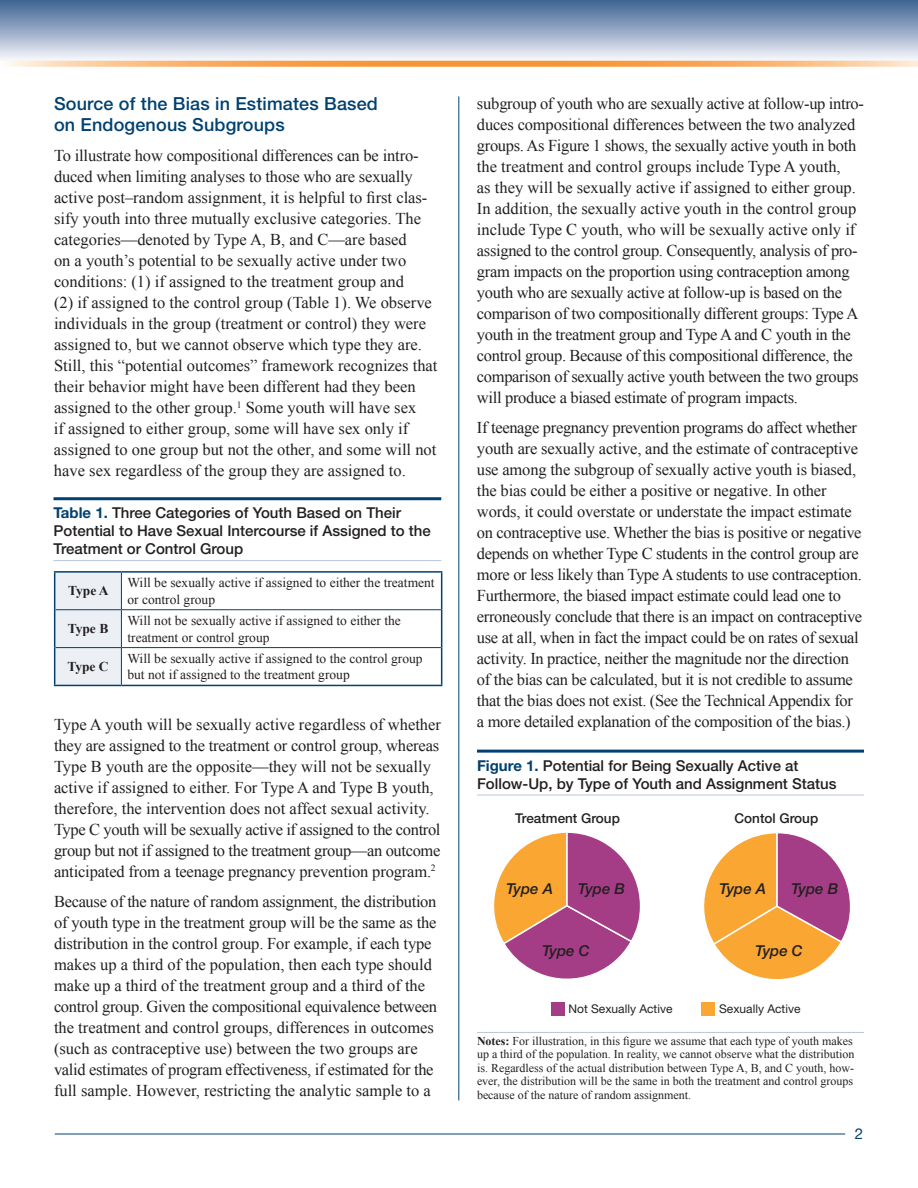
<style>
.page{position:relative;width:918px;height:1188px;background:#fff}
.page>*{position:absolute;margin:0;border:0;box-sizing:border-box;transform-origin:0 0}
.B_Head{font:500 18px/21px "Helvetica Neue LT Std";letter-spacing:.01em;color:#004171}
.Body_text{font:16.5px/21px "Times New Roman";letter-spacing:-.01em;color:#231f20}
.t1{font:500 15px/18px "Helvetica Neue LT Std";color:#231f20}
.t2{font:italic 500 15px "Helvetica Neue LT Std";color:#231f20}
.t3{font:15px "Helvetica Neue LT Std";color:#004171}
.Table_txt_1st_col{font:13.5px/16.5px "Times New Roman";color:#231f20}
.t4{font:500 13.5px "Helvetica Neue LT Std";color:#231f20}
.Table_txt_1st_col-2{font:700 13.5px "Times New Roman";color:#231f20}
.Source{font:12px/13.5px "Times New Roman";color:#231f20}
.t5{font:12px "Helvetica Neue LT Std";color:#231f20}
.s1{font-weight:700;color:#004171}
.s2{font-weight:700}
</style>
<div class="page">
<hr style="left:55px;top:1134px;width:790px;height:1px;background:#004171">
<div style="left:0;top:0;width:918px;height:63px;background:linear-gradient(to bottom,#3d6394,#fcf8fa)"></div>
<svg style="left:0;top:61px;width:918px;height:6px;background:#f9b26d"></svg>
<hr style="left:459px;top:96px;width:1px;height:1004px;background:#004171">
<div style="left:55px;top:573px;width:66px;height:112px;background:#ecf0f5"></div>
<hr style="left:54px;top:571px;width:67px;height:2px;background:#004171">
<hr style="left:54px;top:573px;width:1px;height:37px;background:#004171">
<hr style="left:121px;top:571px;width:321px;height:2px;background:#004171">
<hr style="left:441px;top:573px;width:1px;height:37px;background:#004171">
<hr style="left:54px;top:610px;width:1px;height:38px;background:#004171">
<hr style="left:441px;top:610px;width:1px;height:38px;background:#004171">
<hr style="left:54px;top:648px;width:1px;height:37px;background:#004171">
<hr style="left:441px;top:648px;width:1px;height:37px;background:#004171">
<hr style="left:54px;top:685px;width:67px;height:1px;background:#004171">
<hr style="left:121px;top:685px;width:321px;height:1px;background:#004171">
<hr style="left:121px;top:573px;width:1px;height:36px;background:#004171">
<hr style="left:55px;top:609px;width:66px;height:1px;background:#004171">
<hr style="left:121px;top:609px;width:320px;height:1px;background:#004171">
<hr style="left:121px;top:610px;width:1px;height:37px;background:#004171">
<hr style="left:55px;top:647px;width:66px;height:1px;background:#004171">
<hr style="left:121px;top:647px;width:320px;height:1px;background:#004171">
<hr style="left:121px;top:648px;width:1px;height:37px;background:#004171">
<hr style="left:477px;top:750px;width:387px;height:3px;background:#004171">
<hr style="left:477px;top:795px;width:387px;height:1px;background:#bac4d9">
<hr style="left:477px;top:1032px;width:387px;height:1px;background:#bac4d9">
<hr style="left:53px;top:497px;width:388px;height:3px;background:#004171">
<hr style="left:53px;top:560px;width:388px;height:1px;background:#bac4d9">
<div style="left:701px;top:1002px;width:13px;height:13px;background:#faa633"></div>
<svg style="left:494px;top:832px;width:146px;height:147px"></svg>
<svg style="left:704px;top:833px;width:146px;height:146px"></svg>
<div style="left:552px;top:1002px;width:13px;height:13px;background:#a43d86"></div>
<p class="B_Head" style="left:54px;top:93px;width:325px">Source of the Bias in Estimates Based on Endogenous Subgroups</p>
<p class="Body_text" style="left:54px;top:145px;width:385px">To illustrate how compositional differences can be intro&shy;duced when limiting analyses to those who are sexually active post–random assignment, it is helpful to first clas&shy;sify youth into three mutually exclusive categories. The categories—denoted by Type A, B, and C—are based<br>on a youth’s potential to be sexually active under two conditions: (1) if assigned to the treatment group and<br>(2) if assigned to the control group (Table 1). We observe individuals in the group (treatment or control) they were assigned to, but we cannot observe which type they are.<br>Still, this “potential outcomes” framework recognizes that their behavior might have been different had they been assigned to the other group.<sup>1</sup> Some youth will have sex<br>if assigned to either group, some will have sex only if assigned to one group but not the other, and some will not have sex regardless of the group they are assigned to.</p>
<h1 class="t1" style="left:53px;top:504px;width:379px"><span class="s1">Table 1.</span> Three Categories of Youth Based on Their<br>Potential to Have Sexual Intercourse if Assigned to the<br>Treatment or Control Group</h1>
<p class="Table_txt_1st_col-2" style="left:68px;top:582px;width:42px">Type A</p>
<p class="Table_txt_1st_col" style="left:127px;top:574px;width:309px">Will be sexually active if assigned to either the treatment or control group</p>
<p class="Table_txt_1st_col-2" style="left:68px;top:619px;width:42px">Type B</p>
<p class="Table_txt_1st_col" style="left:127px;top:612px;width:275px">Will not be sexually active if assigned to either the treatment or control group</p>
<p class="Table_txt_1st_col-2" style="left:67px;top:657px;width:43px">Type C</p>
<p class="Table_txt_1st_col" style="left:127px;top:650px;width:297px">Will be sexually active if assigned to the control group but not if assigned to the treatment group</p>
<p class="Body_text" style="left:54px;top:713px;width:388px">Type A youth will be sexually active regardless of whether they are assigned to the treatment or control group, whereas Type B youth are the opposite—they will not be sexually active if assigned to either. For Type A and Type B youth, therefore, the intervention does not affect sexual activity.<br>Type C youth will be sexually active if assigned to the control group but not if assigned to the treatment group—an outcome anticipated from a teenage pregnancy prevention program.<sup>2</sup></p>
<p class="Body_text" style="left:54px;top:890px;width:385px">Because of the nature of random assignment, the distribution of youth type in the treatment group will be the same as the distribution in the control group. For example, if each type makes up a third of the population, then each type should make up a third of the treatment group and a third of the control group. Given the compositional equivalence between the treatment and control groups, differences in outcomes (such as contraceptive use) between the two groups are valid estimates of program effectiveness, if estimated for the full sample. However, restricting the analytic sample to a</p>
<p class="Body_text" style="left:477px;top:93px;width:389px">subgroup of youth who are sexually active at follow-up intro&shy;duces compositional differences between the two analyzed groups. As Figure 1 shows, the sexually active youth in both the treatment and control groups include Type A youth,<br>as they will be sexually active if assigned to either group.<br>In addition, the sexually active youth in the control group include Type C youth, who will be sexually active only if assigned to the control group. Consequently, analysis of pro&shy;gram impacts on the proportion using contraception among youth who are sexually active at follow-up is based on the comparison of two compositionally different groups: Type A youth in the treatment group and Type A and C youth in the control group. Because of this compositional difference, the comparison of sexually active youth between the two groups will produce a biased estimate of program impacts.</p>
<p class="Body_text" style="left:477px;top:417px;width:387px">If teenage pregnancy prevention programs do affect whether youth are sexually active, and the estimate of contraceptive use among the subgroup of sexually active youth is biased, the bias could be either a positive or negative. In other words, it could overstate or understate the impact estimate on contraceptive use. Whether the bias is positive or negative depends on whether Type C students in the control group are more or less likely than Type A students to use contraception.<br>Furthermore, the biased impact estimate could lead one to erroneously conclude that there is an impact on contraceptive use at all, when in fact the impact could be on rates of sexual activity. In practice, neither the magnitude nor the direction of the bias can be calculated, but it is not credible to assume that the bias does not exist. (See the Technical Appendix for a more detailed explanation of the composition of the bias.)</p>
<h1 class="t1" style="left:477px;top:756px;width:361px"><span class="s1">Figure 1.</span> Potential for Being Sexually Active at<br>Follow-Up, by Type of Youth and Assignment Status</h1>
<p class="t4" style="left:515px;top:811px;width:106px">Treatment Group</p>
<p class="t4" style="left:735px;top:811px;width:85px">Contol Group</p>
<p class="t2" style="left:506px;top:880px;width:48px">Type A</p>
<p class="t2" style="left:578px;top:880px;width:49px">Type B</p>
<p class="t2" style="left:719px;top:880px;width:48px">Type A</p>
<p class="t2" style="left:791px;top:880px;width:49px">Type B</p>
<p class="t2" style="left:542px;top:942px;width:49px">Type C</p>
<p class="t2" style="left:755px;top:942px;width:49px">Type C</p>
<p class="t5" style="left:569px;top:1002px;width:105px">Not Sexually Active</p>
<p class="t5" style="left:719px;top:1002px;width:83px">Sexually Active</p>
<p class="Source" style="left:477px;top:1034px;width:379px"><span class="s2">Notes:</span> For illustration, in this figure we assume that each type of youth makes up a third of the population. In reality, we cannot observe what the distribution is. Regardless of the actual distribution between Type A, B, and C youth, how&shy;ever, the distribution will be the same in both the treatment and control groups because of the nature of random assignment.</p>
<p class="t3" style="left:855px;top:1125px;width:10px">2</p>
</div>
